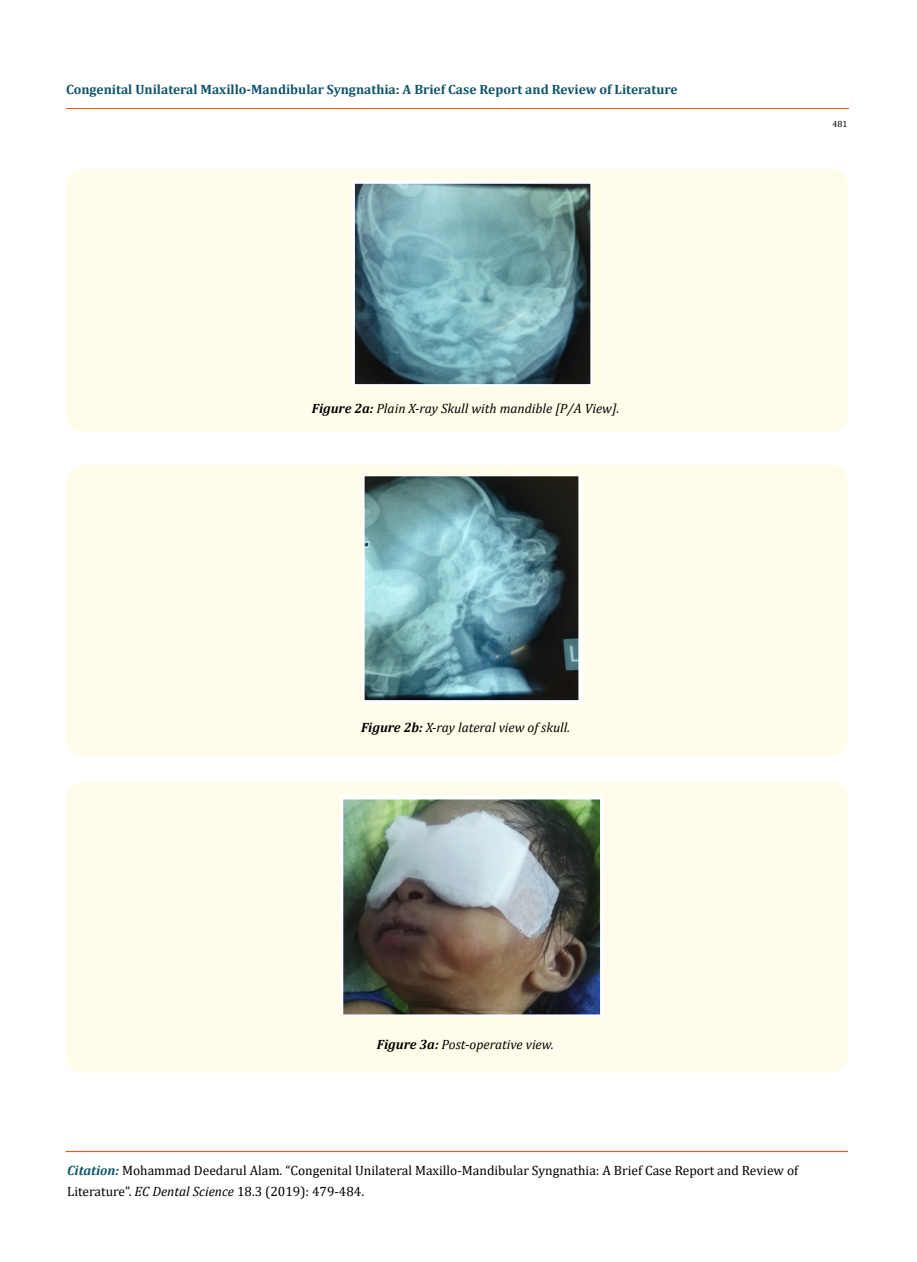
<style>
.page{position:relative;width:917px;height:1262px;background:#fff}
.page>*{position:absolute;margin:0;border:0;box-sizing:border-box;transform-origin:0 0}
.t1{font:13.5px/21px "Cambria";color:#000}
.t2{font:italic 13.5px "Cambria";color:#000}
.t3{font:700 13.5px "Cambria";color:#0e546a}
.t4{font:9px "Cambria";color:#000}
.s1{font-weight:700}
.s2{font-weight:700;font-style:italic;color:#0e546a}
.s3{font-style:italic}
</style>
<div class="page">
<hr style="left:67px;top:108px;width:781px;height:1px;background:#e05d1a">
<div style="left:66px;top:1151px;width:781px;height:1px;border:1px solid #e05d1a"></div>
<div style="left:66px;top:169px;width:782px;height:263px;background:#fffde9;border-radius:18px"></div>
<div style="left:66px;top:465px;width:782px;height:291px;background:#fffde9;border-radius:18px"></div>
<img style="left:351px;top:180px;width:241px;height:206px">
<img style="left:362px;top:475px;width:220px;height:228px">
<div style="left:66px;top:781px;width:782px;height:291px;background:#fffde9;border-radius:18px"></div>
<img style="left:340px;top:795px;width:263px;height:221px">
<p class="t3" style="left:66px;top:80px;width:613px">Congenital Unilateral Maxillo-Mandibular Syngnathia: A Brief Case Report and Review of Literature</p>
<p class="t2" style="left:312px;top:399px;width:309px"><span class="s1">Figure 2a:</span> Plain X-ray Skull with mandible [P/A View].</p>
<p class="t4" style="left:832px;top:119px;width:16px">481</p>
<p class="t2" style="left:361px;top:717px;width:210px"><span class="s1">Figure 2b:</span> X-ray lateral view of skull.</p>
<p class="t2" style="left:377px;top:1034px;width:178px"><span class="s1">Figure 3a:</span> Post-operative view.</p>
<p class="t1" style="left:67px;top:1160px;width:732px"><span class="s2">Citation:</span> Mohammad Deedarul Alam. “Congenital Unilateral Maxillo-Mandibular Syngnathia: A Brief Case Report and Review of<br>Literature”. <span class="s3">EC Dental Science</span> 18.3 (2019): 479-484.</p>
</div>
